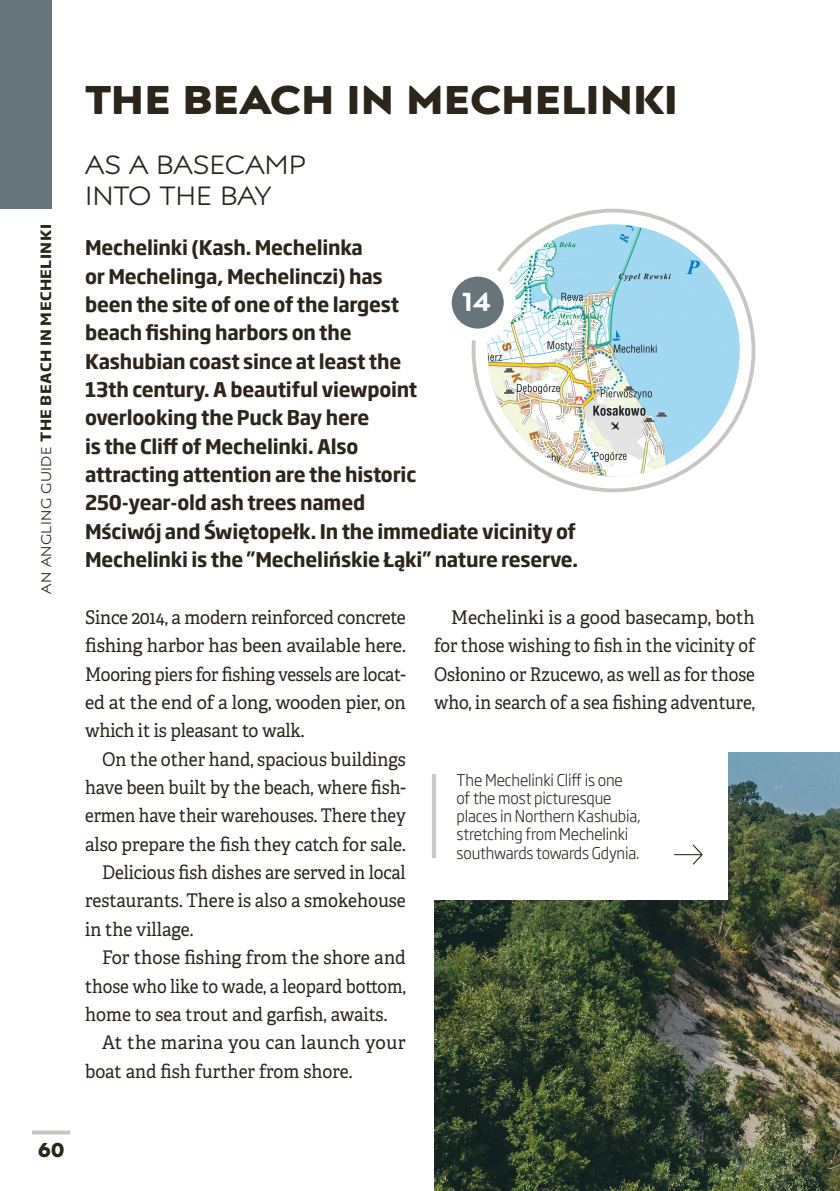
<style>
.page{position:relative;width:840px;height:1191px;background:#fff}
.page>*{position:absolute;margin:0;border:0;box-sizing:border-box;transform-origin:0 0}
.TYTUŁ{font:700 40px "Posterama Text";color:#2c251a;scale:1.09 1}
.TYTUŁ_MAŁY{font:300 26.4px/31.6px "Posterama Text";color:#2c251a;scale:1.09 1}
.NUMEREK{font:600 26px "Posterama Text";color:#fff;scale:1.09 1}
.LID{font:700 20px/28.4px "Soho Gothic Pro";letter-spacing:-.01em;color:#2c251a;scale:.93 1}
.t1{font:700 20px "Posterama Text";color:#2c251a}
.TEKST{font:18.8px/28.4px "Adelle";letter-spacing:-.005em;color:#2c251a;text-align:justify;scale:.95 1}
.TEKST_bez{font:18.8px/28.4px "Adelle";letter-spacing:-.01em;color:#2c251a;text-align:justify;scale:.93 1}
.TEKST-2{font:18.8px/28.4px "Adelle";letter-spacing:-.005em;color:#2c251a;text-align:justify;scale:.92 1}
.TEKST-3{font:18.8px/28.4px "Adelle";letter-spacing:-.005em;color:#2c251a;text-align:justify;scale:.91 1}
.TEKST-4{font:18.8px/28.4px "Adelle";letter-spacing:-.005em;color:#2c251a}
.FOT___OPIS{font:300 16px/18px "Soho Gothic Pro";letter-spacing:-.01em;color:#2c251a;scale:.93 1}
.DZIAŁ{font:700 14px "Soho Gothic Pro";letter-spacing:.035em;color:#2c251a;scale:1.09 1}
.s1{font-family:"Posterama Text";font-weight:300}
</style>
<div class="page">
<svg style="left:32px;top:1130px;width:38px;height:4px"></svg>
<div style="left:0;top:0;width:51px;height:209px;background:#657579"></div>
<img style="left:487px;top:224px;width:252px;height:252px;border-radius:126px">
<svg style="left:445px;top:271px;width:64px;height:63px;background:#7b898c"></svg>
<div style="left:439px;top:265px;width:76px;height:75px;border:12px solid #fff;border-radius:50%"></div>
<img style="left:434px;top:752px;width:405px;height:439px">
<div style="left:433px;top:751px;width:294px;height:149px;background:#fff"></div>
<svg style="left:674px;top:844px;width:28px;height:20px"></svg>
<svg style="left:432px;top:774px;width:3px;height:84px"></svg>
<p class="DZIAŁ" style="left:35px;top:593px;width:340px;rotate:-90deg"><span class="s1">AN ANGLING GUIDE</span> THE BEACH IN MECHELINKI</p>
<p class="TYTUŁ" style="left:85px;top:72px;width:545px">THE BEACH IN MECHELINKI</p>
<p class="TYTUŁ_MAŁY" style="left:85px;top:148px;width:204px">AS A BASECAMP<br>INTO THE BAY</p>
<p class="LID" style="left:85px;top:232px;width:531px">Mechelinki (Kash. Mechelinka<br>or Mechelinga, Mechelinczi) has<br>been the site of one of the largest<br>beach fishing harbors on the<br>Kashubian coast since at least the<br>13th century. A beautiful viewpoint<br>overlooking the Puck Bay here<br>is the Cliff of Mechelinki. Also<br>attracting attention are the historic<br>250-year-old ash trees named<br>Mściwój and Świętopełk. In the immediate vicinity of Mechelinki is the ”Mechelińskie Łąki” nature reserve.</p>
<p class="TEKST_bez" style="left:85px;top:603px;width:346px">Since 2014, a modern reinforced concrete fishing harbor has been available here.<br>Mooring piers for fishing vessels are locat&shy;ed at the end of a long, wooden pier, on which it is pleasant to walk.</p>
<p class="TEKST-2" style="left:85px;top:745px;width:350px;text-indent:17px">On the other hand, spacious buildings have been built by the beach, where fish&shy;ermen have their warehouses. There they also prepare the fish they catch for sale.</p>
<p class="TEKST-3" style="left:85px;top:858px;width:354px;text-indent:17px">Delicious fish dishes are served in local restaurants. There is also a smokehouse in the village.</p>
<p class="TEKST" style="left:85px;top:943px;width:339px;text-indent:17px">For those fishing from the shore and those who like to wade, a leopard bottom, home to sea trout and garfish, awaits.</p>
<p class="TEKST-4" style="left:85px;top:1028px;width:322px;text-indent:17px">At the marina you can launch your boat and fish further from shore.</p>
<p class="NUMEREK" style="left:462px;top:284px;width:28px">14</p>
<p class="TEKST" style="left:434px;top:603px;width:339px;text-indent:17px">Mechelinki is a good basecamp, both for those wishing to fish in the vicinity of Osłonino or Rzucewo, as well as for those who, in search of a sea fishing adventure,</p>
<p class="FOT___OPIS" style="left:456px;top:770px;width:199px">The Mechelinki Cliff is one<br>of the most picturesque places in Northern Kashubia, stretching from Mechelinki southwards towards Gdynia.</p>
<p class="t1" style="left:38px;top:1136px;width:28px">60</p>
</div>
